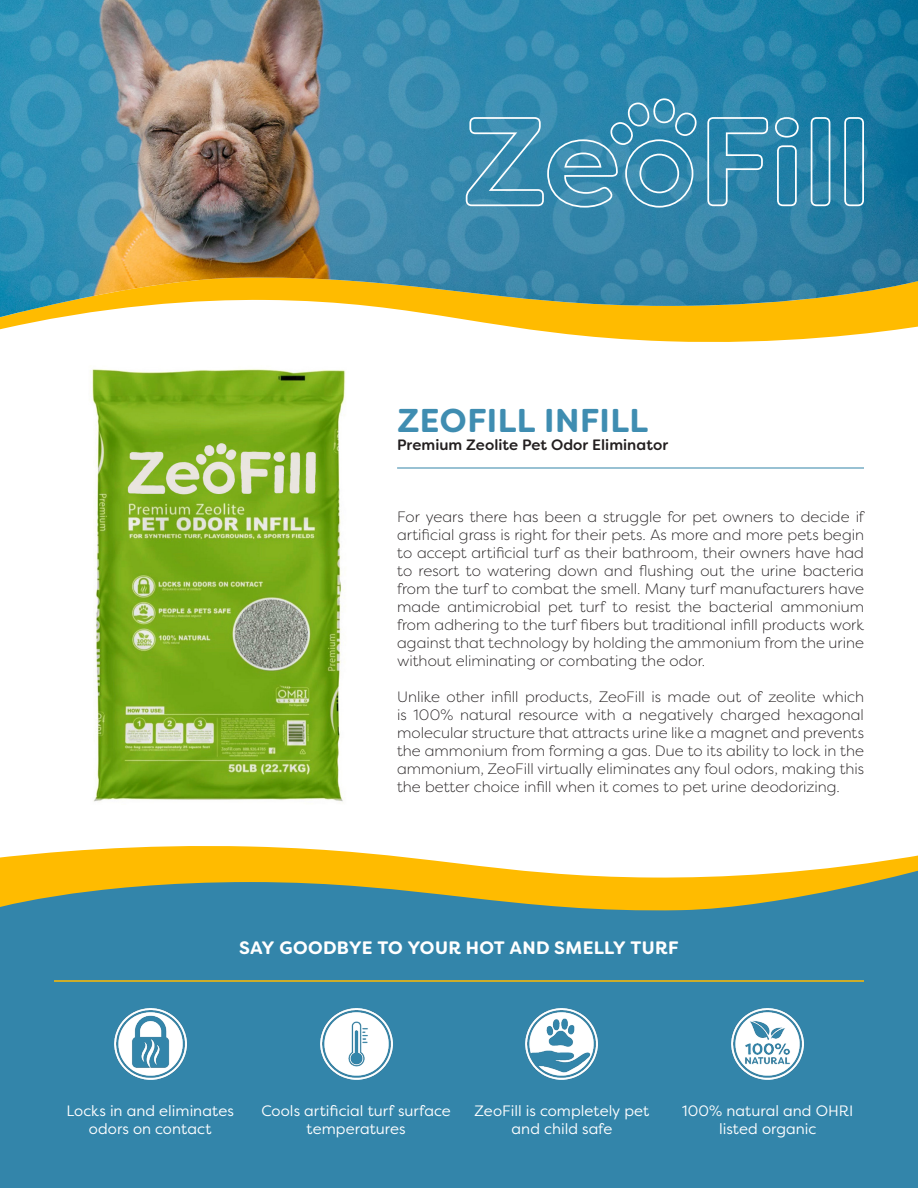
<style>
.page{position:relative;width:918px;height:1188px;background:#fff}
.page>*{position:absolute;margin:0;border:0;box-sizing:border-box;transform-origin:0 0}
.t1{font:700 33px "Filson Soft";letter-spacing:.015em;color:#3f8db1}
.t2{font:700 18px "Filson Soft";letter-spacing:.02em;color:#fff}
.t3{font:300 15px/18px "Filson Pro";letter-spacing:.005em;color:#231f20;text-align:justify}
.t4{font:15px/18px "Filson Pro";color:#fff;text-align:center}
.t5{font:500 15px "Filson Soft";letter-spacing:.005em;color:#231f20}
</style>
<div class="page">
<svg style="left:0;top:846px;width:918px;height:21px"></svg>
<svg style="left:0;top:867px;width:918px;height:321px;background:#468a9c"></svg>
<svg style="left:0;top:321px;width:918px;height:21px"></svg>
<img style="left:0;top:0;width:918px;height:317px">
<svg style="left:707px;top:117px;width:61px;height:89px;background:#4292b3"></svg>
<svg style="left:777px;top:145px;width:20px;height:61px"></svg>
<svg style="left:775px;top:117px;width:24px;height:21px"></svg>
<svg style="left:466px;top:98px;width:232px;height:110px;background:#4694b5"></svg>
<svg style="left:844px;top:117px;width:20px;height:89px;background:#4a96b5"></svg>
<svg style="left:811px;top:117px;width:19px;height:89px;background:#4996b5"></svg>
<img style="left:90px;top:369px;width:256px;height:433px">
<hr style="left:397px;top:468px;width:467px;height:1px;background:#3284a9">
<img style="left:114px;top:1008px;width:72px;height:72px">
<img style="left:320px;top:1008px;width:72px;height:72px">
<img style="left:526px;top:1008px;width:72px;height:72px">
<img style="left:732px;top:1008px;width:72px;height:72px">
<hr style="left:54px;top:980px;width:810px;height:2px;background:#fb0">
<h1 class="t1" style="left:397px;top:408px;width:252px">ZEOFILL INFILL</h1>
<p class="t5" style="left:397px;top:436px;width:273px">Premium Zeolite Pet Odor Eliminator</p>
<p class="t3" style="left:397px;top:509px;width:468px">For years there has been a struggle for pet owners to decide if artificial grass is right for their pets. As more and more pets begin to accept artificial turf as their bathroom, their owners have had to resort to watering down and flushing out the urine bacteria from the turf to combat the smell. Many turf manufacturers have made antimicrobial pet turf to resist the bacterial ammonium from adhering to the turf fibers but traditional infill products work against that technology by holding the ammonium from the urine without eliminating or combating the odor.</p>
<p class="t3" style="left:397px;top:689px;width:468px">Unlike other infill products, ZeoFill is made out of zeolite which is 100% natural resource with a negatively charged hexagonal molecular structure that attracts urine like a magnet and prevents the ammonium from forming a gas. Due to its ability to lock in the ammonium, ZeoFill virtually eliminates any foul odors, making this the better choice infill when it comes to pet urine deodorizing.</p>
<p class="t2" style="left:239px;top:941px;width:441px">SAY GOODBYE TO YOUR HOT AND SMELLY TURF</p>
<p class="t4" style="left:261px;top:1103px;width:191px">Cools artificial turf surface temperatures</p>
<p class="t4" style="left:682px;top:1103px;width:173px">100% natural and OHRI listed organic</p>
<p class="t4" style="left:66px;top:1103px;width:169px">Locks in and eliminates odors on contact</p>
<p class="t4" style="left:475px;top:1103px;width:176px">ZeoFill is completely pet and child safe</p>
</div>
